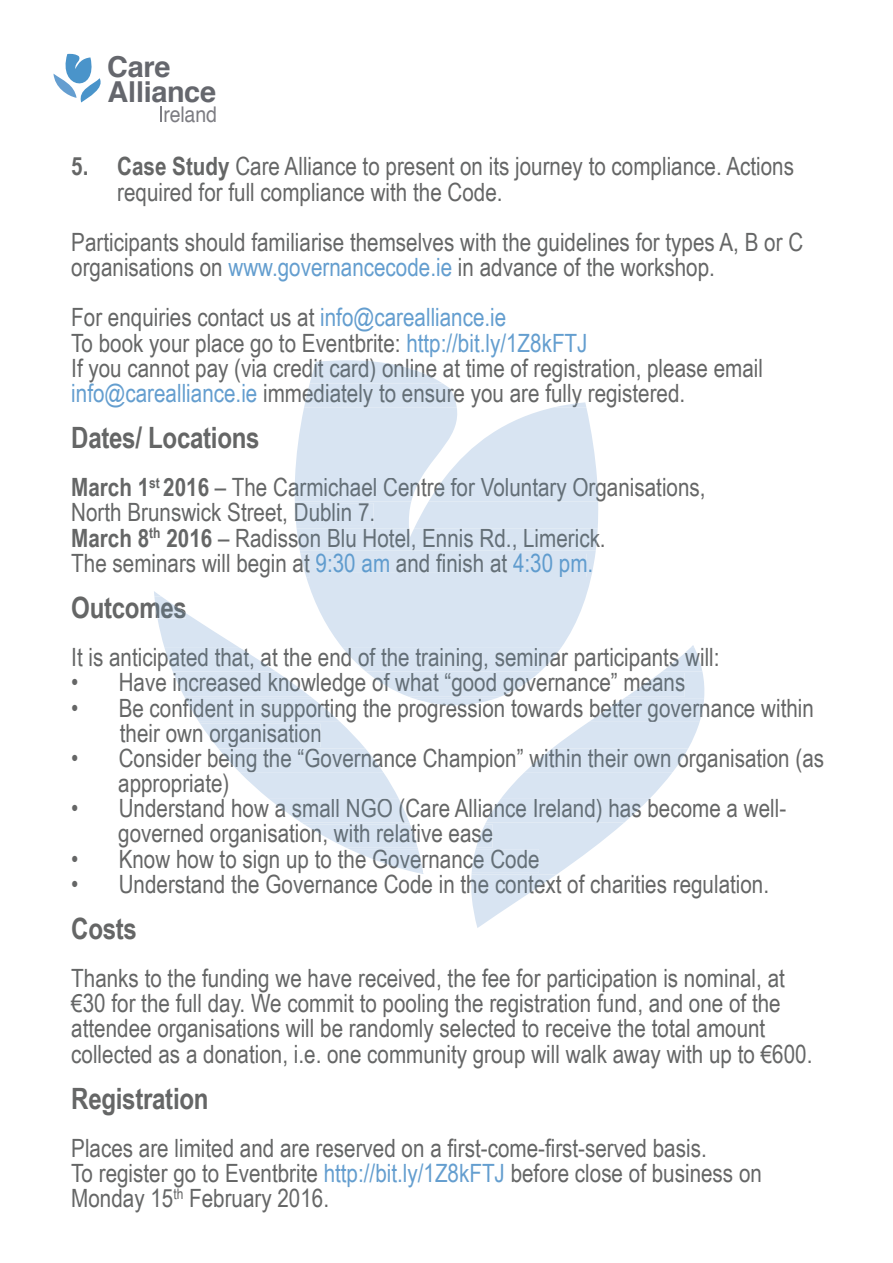
<style>
.page{position:relative;width:893px;height:1263px;background:#fff}
.page>*{position:absolute;margin:0;border:0;box-sizing:border-box;transform-origin:0 0}
.t1{font:700 29.4px "Arial Narrow";letter-spacing:-.01em;color:#656666}
.t2{font:700 29.4px "Arial Narrow";letter-spacing:-.01em;color:#646f77}
.t3{font:700 28.8px/25px "Helvetica";letter-spacing:-.01em;color:#65676d}
.t4{font:25.2px/25.2px "Arial Narrow";color:#646f77}
.t5{font:25.2px/25.2px "Arial Narrow";color:#656666}
.t6{font:21.6px "Helvetica";letter-spacing:-.01em;color:#7c7c82;scale:.9 1}
.s1{font-weight:700}
.s2{color:#649ecf}
.s3{font-weight:700;color:#656666}
.s4{color:#609cce}
</style>
<div class="page">
<svg style="left:53px;top:54px;width:48px;height:48px"></svg>
<svg style="left:160px;top:106px;width:2px;height:16px"></svg>
<svg style="left:295px;top:407px;width:302px;height:241px;background:#dde7f3"></svg>
<svg style="left:304px;top:360px;width:282px;height:47px"></svg>
<div style="left:295px;top:478px;width:303px;height:99px;background:#d8e4f2"></div>
<svg style="left:154px;top:591px;width:269px;height:283px"></svg>
<svg style="left:154px;top:597px;width:32px;height:21px"></svg>
<svg style="left:269px;top:799px;width:154px;height:74px"></svg>
<svg style="left:471px;top:645px;width:234px;height:283px"></svg>
<svg style="left:164px;top:648px;width:540px;height:124px"></svg>
<svg style="left:471px;top:799px;width:178px;height:99px"></svg>
<p class="t3" style="left:107px;top:55px;width:110px">Care<br>Alliance</p>
<p class="t6" style="left:163px;top:98px;width:61px">reland</p>
<p class="t5" style="left:117px;top:153px;width:678px;text-indent:-46px"><span class="s1">5. Case Study</span> Care Alliance to present on its journey to compliance. Actions required for full compliance with the Code.</p>
<p class="t5" style="left:71px;top:228px;width:733px">Participants should familiarise themselves with the guidelines for types A, B or C organisations on <span class="s2">www.governancecode.ie</span> in advance of the workshop.</p>
<p class="t5" style="left:71px;top:304px;width:518px">For enquiries contact us at <span class="s2">info@carealliance.ie<br></span>To book your place go to Eventbrite: <span class="s2">http://bit.ly/1Z8kFTJ</span></p>
<p class="t4" style="left:71px;top:379px;width:615px"><span class="s2">info@carealliance.ie</span> immediately to ensure you are fully registered.</p>
<p class="t1" style="left:71px;top:415px;width:190px">Dates/ Locations</p>
<p class="t4" style="left:71px;top:461px;width:636px;line-height:50.4px"><span class="s3">March 1</span><sup>st</sup> <span class="s3">2016</span> – The Carmichael Centre for Voluntary Organisations,<br><span class="s3">March 8</span><sup>th</sup> <span class="s3">2016</span> – Radisson Blu Hotel, Ennis Rd., Limerick.</p>
<p class="t4" style="left:71px;top:354px;width:693px">If you cannot pay (via credit card) online at time of registration, please email</p>
<p class="t4" style="left:71px;top:486px;width:523px;line-height:50.4px">North Brunswick Street, Dublin 7.<br>The seminars will begin at <span class="s4">9:30 am</span> and finish at <span class="s4">4:30 pm.</span></p>
<p class="t2" style="left:71px;top:585px;width:117px">Outcomes</p>
<p class="t4" style="left:119px;top:644px;width:697px;text-indent:-47px">It is anticipated that, at the end of the training, seminar participants will:<br>Have increased knowledge of what “good governance” means<br>Be confident in supporting the progression towards better governance within</p>
<p class="t4" style="left:119px;top:732px;width:707px;line-height:50.4px">Consider being the “Governance Champion” within their own organisation (as<br>Understand how a small NGO (Care Alliance Ireland) has become a well-</p>
<p class="t4" style="left:118px;top:820px;width:652px">governed organisation, with relative ease<br>Know how to sign up to the Governance Code<br>Understand the Governance Code in the context of charities regulation.</p>
<p class="t5" style="left:71px;top:669px;width:9px">• •</p>
<p class="t4" style="left:120px;top:719px;width:203px">their own organisation</p>
<p class="t5" style="left:71px;top:744px;width:9px">•</p>
<p class="t5" style="left:118px;top:770px;width:113px">appropriate)</p>
<p class="t5" style="left:71px;top:782px;width:9px;line-height:50.4px">• •</p>
<p class="t5" style="left:71px;top:870px;width:9px">•</p>
<p class="t1" style="left:71px;top:906px;width:67px">Costs</p>
<p class="t5" style="left:71px;top:965px;width:743px">Thanks to the funding we have received, the fee for participation is nominal, at €30 for the full day. We commit to pooling the registration fund, and one of the attendee organisations will be randomly selected to receive the total amount collected as a donation, i.e. one community group will walk away with up to €600.</p>
<p class="t1" style="left:71px;top:1076px;width:139px">Registration</p>
<p class="t5" style="left:71px;top:1134px;width:692px">Places are limited and are reserved on a first-come-first-served basis.<br>To register go to Eventbrite <span class="s2">http://bit.ly/1Z8kFTJ</span> before close of business on<br>Monday 15<sup>th</sup> February 2016.</p>
</div>
